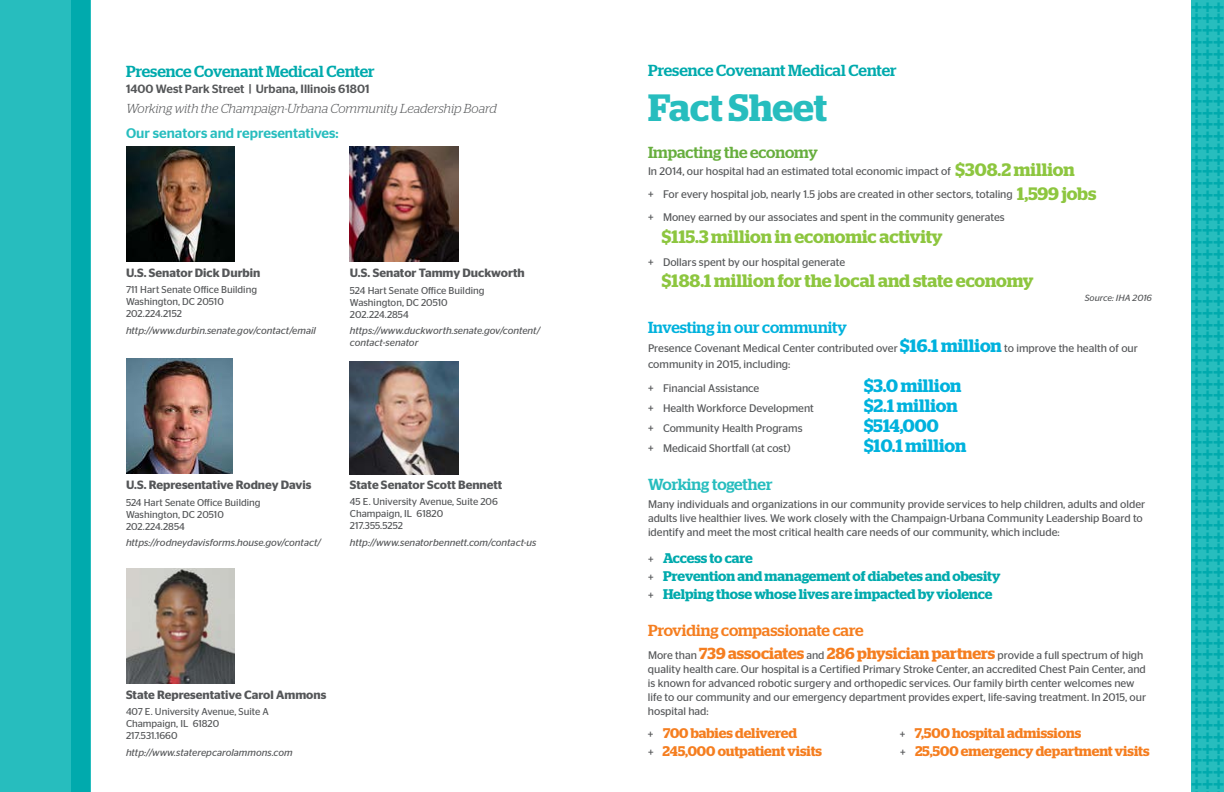
<style>
.page{position:relative;width:1224px;height:792px;background:#fff}
.page>*{position:absolute;margin:0;border:0;box-sizing:border-box;transform-origin:0 0}
.t1{font:600 38px "Stag";color:#27bdbe}
.t2{font:500 20px "Stag Sans";color:#00aaad}
.t3{font:600 18px/23.8px "Stag";color:#8dc63f}
.t4{font:600 18px "Stag";color:#00b2dd}
.t5{font:500 16px "Stag";color:#00aaad}
.t6{font:500 16px "Stag";letter-spacing:-.005em;color:#f57e20}
.t7{font:500 16px "Stag";color:#00b2dd}
.t8{font:500 16px "Stag";color:#67ae3e}
.t9{font:500 16px "Stag";letter-spacing:-.005em;color:#27bdbe}
.t10{font:600 14px/18px "Stag";letter-spacing:-.005em;color:#00aaad}
.t11{font:600 14px "Stag";color:#f57e20}
.t12{font:500 14px "Stag Sans";color:#27bdbe}
.t13{font:italic 300 13px "Stag";letter-spacing:-.005em;color:#555759}
.t14{font:600 12px "Stag Sans";color:#555759}
.t15{font:500 12px "Stag Sans";color:#555759}
.t16{font:11px/14px "Stag Sans";color:#555759}
.t17{font:10px/12px "Stag Sans";color:#555759}
.t18{font:italic 10px/12px "Stag Sans";color:#555759}
.t19{font:italic 9px "Stag Sans";color:#555759}
.s1{font-family:"Stag";font-weight:600;font-size:18px;color:#00b2dd}
.s2{font-family:"Stag Sans";font-weight:400;font-size:11px;color:#555759}
.s3{font-family:"Stag";font-weight:600;font-size:16px;color:#f57e20}
</style>
<div class="page">
<div style="left:0;top:0;width:90px;height:792px;background:#27bdbe"></div>
<div style="left:71px;top:0;width:19px;height:792px;background:#00aaad"></div>
<div style="left:1191px;top:0;width:33px;height:792px;background:#27bdbe"></div>
<img style="left:126px;top:146px;width:109px;height:115px">
<img style="left:350px;top:146px;width:109px;height:115px">
<img style="left:126px;top:359px;width:106px;height:115px">
<img style="left:126px;top:568px;width:109px;height:115px">
<img style="left:350px;top:362px;width:109px;height:112px">
<h3 class="t5" style="left:126px;top:62px;width:250px">Presence Covenant Medical Center</h3>
<p class="t15" style="left:126px;top:82px;width:245px">1400 West Park Street | Urbana, Illinois 61801</p>
<p class="t13" style="left:126px;top:101px;width:372px">Working with the Champaign-Urbana Community Leadership Board</p>
<p class="t12" style="left:126px;top:125px;width:214px">Our senators and representatives:</p>
<p class="t14" style="left:126px;top:266px;width:136px">U.S. Senator Dick Durbin</p>
<p class="t17" style="left:126px;top:284px;width:133px">711 Hart Senate Office Building<br>Washington, DC 20510<br>202.224.2152</p>
<p class="t18" style="left:126px;top:324px;width:191px">http://www.durbin.senate.gov/contact/email</p>
<p class="t14" style="left:350px;top:266px;width:176px">U.S. Senator Tammy Duckworth</p>
<p class="t17" style="left:350px;top:284px;width:136px">524 Hart Senate Office Building<br>Washington, DC 20510<br>202.224.2854</p>
<p class="t18" style="left:350px;top:325px;width:192px">https://www.duckworth.senate.gov/content/ contact-senator</p>
<p class="t14" style="left:126px;top:478px;width:187px">U.S. Representative Rodney Davis</p>
<p class="t17" style="left:126px;top:496px;width:136px">524 Hart Senate Office Building<br>Washington, DC 20510<br>202.224.2854</p>
<p class="t18" style="left:126px;top:537px;width:196px">https://rodneydavisforms.house.gov/contact/</p>
<p class="t14" style="left:350px;top:477px;width:154px">State Senator Scott Bennett</p>
<p class="t17" style="left:350px;top:496px;width:150px">45 E. University Avenue, Suite 206<br>Champaign, IL 61820<br>217.355.5252</p>
<p class="t18" style="left:350px;top:536px;width:188px">http://www.senatorbennett.com/contact-us</p>
<p class="t14" style="left:126px;top:688px;width:202px">State Representative Carol Ammons</p>
<p class="t17" style="left:126px;top:706px;width:144px">407 E. University Avenue, Suite A<br>Champaign, IL 61820<br>217.531.1660</p>
<p class="t18" style="left:126px;top:746px;width:168px">http://www.staterepcarolammons.com</p>
<h3 class="t5" style="left:648px;top:61px;width:250px">Presence Covenant Medical Center</h3>
<h1 class="t1" style="left:648px;top:85px;width:181px">Fact Sheet</h1>
<h3 class="t8" style="left:648px;top:142px;width:171px">Impacting the economy</h3>
<p class="t16" style="left:648px;top:160px;width:366px;line-height:23px">In 2014, our hospital had an estimated total economic impact of<br>+ For every hospital job, nearly 1.5 jobs are created in other sectors, totaling + Money earned by our associates and spent in the community generates</p>
<h3 class="t3" style="left:662px;top:225px;width:282px">$115.3 million in economic activity</h3>
<p class="t16" style="left:648px;top:255px;width:199px">+ Dollars spent by our hospital generate</p>
<h3 class="t3" style="left:662px;top:269px;width:373px">$188.1 million for the local and state economy</h3>
<h3 class="t3" style="left:1017px;top:158px;width:81px;text-indent:-62px">$308.2 million<br>1,599 jobs</h3>
<p class="t19" style="left:1085px;top:292px;width:69px">Source: IHA 2016</p>
<h3 class="t7" style="left:648px;top:318px;width:200px">Investing in our community</h3>
<p class="t16" style="left:648px;top:340px;width:492px;line-height:16px">Presence Covenant Medical Center contributed over <span class="s1">$16.1 million</span> to improve the health of our community in 2015, including:</p>
<p class="t16" style="left:648px;top:381px;width:113px">+ Financial Assistance</p>
<h3 class="t4" style="left:864px;top:375px;width:99px">$3.0 million</h3>
<p class="t16" style="left:648px;top:401px;width:167px">+ Health Workforce Development</p>
<h3 class="t4" style="left:864px;top:395px;width:95px">$2.1 million</h3>
<p class="t16" style="left:648px;top:421px;width:156px">+ Community Health Programs</p>
<h3 class="t4" style="left:864px;top:415px;width:76px">$514,000</h3>
<p class="t16" style="left:648px;top:441px;width:144px">+ Medicaid Shortfall (at cost)</p>
<h3 class="t4" style="left:864px;top:435px;width:104px">$10.1 million</h3>
<h3 class="t9" style="left:648px;top:474px;width:126px">Working together</h3>
<p class="t16" style="left:648px;top:497px;width:499px">Many individuals and organizations in our community provide services to help children, adults and older adults live healthier lives. We work closely with the Champaign-Urbana Community Leadership Board to identify and meet the most critical health care needs of our community, which include:</p>
<p class="t10" style="left:648px;top:549px;width:354px"><span class="s2">+</span> Access to care<br><span class="s2">+</span> Prevention and management of diabetes and obesity <span class="s2">+</span> Helping those whose lives are impacted by violence</p>
<h3 class="t6" style="left:648px;top:621px;width:217px">Providing compassionate care</h3>
<p class="t16" style="left:648px;top:648px;width:500px">More than <span class="s3">739 associates</span> and <span class="s3">286 physician partners</span> provide a full spectrum of high quality health care. Our hospital is a Certified Primary Stroke Center, an accredited Chest Pain Center, and is known for advanced robotic surgery and orthopedic services. Our family birth center welcomes new life to our community and our emergency department provides expert, life-saving treatment. In 2015, our hospital had:</p>
<p class="t11" style="left:648px;top:725px;width:151px"><span class="s2">+</span> 700 babies delivered</p>
<p class="t11" style="left:900px;top:725px;width:183px"><span class="s2">+</span> 7,500 hospital admissions</p>
<p class="t11" style="left:648px;top:743px;width:175px"><span class="s2">+</span> 245,000 outpatient visits</p>
<p class="t11" style="left:900px;top:743px;width:251px"><span class="s2">+</span> 25,500 emergency department visits</p>
<h2 class="t2" style="left:1208px;top:2px;width:790px;rotate:90deg">+++++++++++++++++++++++++++++++++++++++++++++++++++++++++++++++++++</h2>
<h2 class="t2" style="left:1219px;top:2px;width:790px;rotate:90deg">+++++++++++++++++++++++++++++++++++++++++++++++++++++++++++++++++++</h2>
<h2 class="t2" style="left:1230px;top:2px;width:790px;rotate:90deg">+++++++++++++++++++++++++++++++++++++++++++++++++++++++++++++++++++</h2>
</div>
